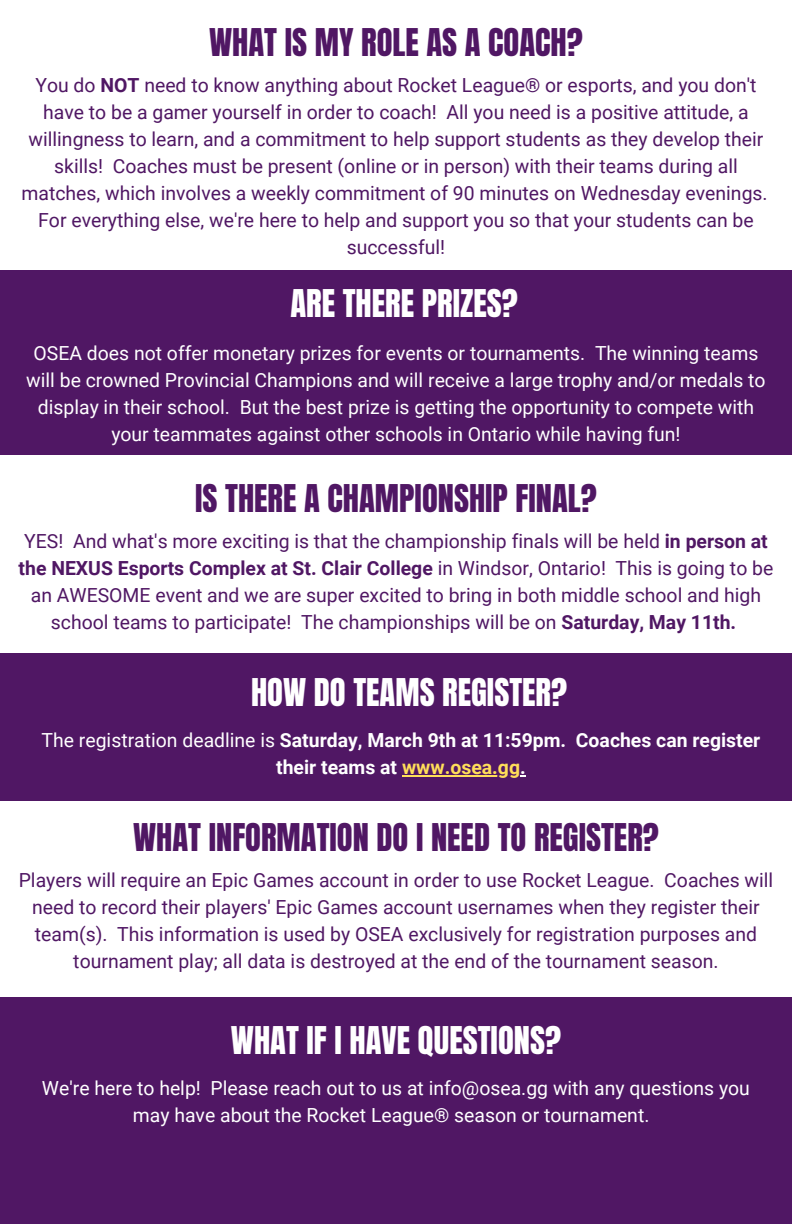
<style>
.page{position:relative;width:792px;height:1224px;background:#fff}
.page>*{position:absolute;margin:0;border:0;box-sizing:border-box;transform-origin:0 0}
.t1{font:32.5px "Anton";color:#501764}
.t2{font:32.5px "Anton";color:#fff}
.t3{font:19.4px/27px "Roboto";color:#501764;text-align:center}
.t4{font:19.4px/27px "Roboto";color:#fff;text-align:center}
.t5{font:700 19.4px/27px "Roboto";color:#fff;text-align:center}
.s1{font-weight:700}
.s2{font-weight:400}
.s3{color:#ffde59}
</style>
<div class="page">
<div style="left:0;top:271px;width:792px;height:184px;background:#501764"></div>
<div style="left:0;top:653px;width:792px;height:148px;background:#501764"></div>
<hr style="left:402px;top:775px;width:118px;height:2px;background:#ffde59">
<svg style="left:520px;top:775px;width:6px;height:2px"></svg>
<div style="left:0;top:997px;width:792px;height:227px;background:#501764"></div>
<p class="t1" style="left:209px;top:19px;width:375px">WHAT IS MY ROLE AS A COACH?</p>
<h1 class="t3" style="left:21px;top:72px;width:748px">You do <span class="s1">NOT</span> need to know anything about Rocket League® or esports, and you don't have to be a gamer yourself in order to coach! All you need is a positive attitude, a willingness to learn, and a commitment to help support students as they develop their skills! Coaches must be present (online or in person) with their teams during all matches, which involves a weekly commitment of 90 minutes on Wednesday evenings.<br>For everything else, we're here to help and support you so that your students can be successful!</h1>
<h1 class="t2" style="left:290px;top:280px;width:229px">ARE THERE PRIZES?</h1>
<p class="t4" style="left:26px;top:340px;width:741px">OSEA does not offer monetary prizes for events or tournaments. The winning teams will be crowned Provincial Champions and will receive a large trophy and/or medals to display in their school. But the best prize is getting the opportunity to compete with your teammates against other schools in Ontario while having fun!</p>
<p class="t1" style="left:195px;top:475px;width:403px">IS THERE A CHAMPIONSHIP FINAL?</p>
<h1 class="t3" style="left:19px;top:528px;width:756px">YES! And what's more exciting is that the championship finals will be held <span class="s1">in person at the NEXUS Esports Complex at St. Clair College</span> in Windsor, Ontario! This is going to be an AWESOME event and we are super excited to bring in both middle school and high school teams to participate! The championships will be on <span class="s1">Saturday, May 11th.</span></h1>
<h1 class="t2" style="left:251px;top:669px;width:318px">HOW DO TEAMS REGISTER?</h1>
<p class="t5" style="left:42px;top:727px;width:720px"><span class="s2">The registration deadline is</span> Saturday, March 9th at 11:59pm. Coaches can register their teams at <span class="s3">www.osea.gg</span>.</p>
<h1 class="t1" style="left:133px;top:814px;width:527px">WHAT INFORMATION DO I NEED TO REGISTER?</h1>
<p class="t3" style="left:19px;top:867px;width:756px">Players will require an Epic Games account in order to use Rocket League. Coaches will need to record their players' Epic Games account usernames when they register their team(s). This information is used by OSEA exclusively for registration purposes and tournament play; all data is destroyed at the end of the tournament season.</p>
<p class="t2" style="left:231px;top:1017px;width:332px">WHAT IF I HAVE QUESTIONS?</p>
<p class="t4" style="left:42px;top:1075px;width:710px">We're here to help! Please reach out to us at info@osea.gg with any questions you may have about the Rocket League® season or tournament.</p>
</div>
